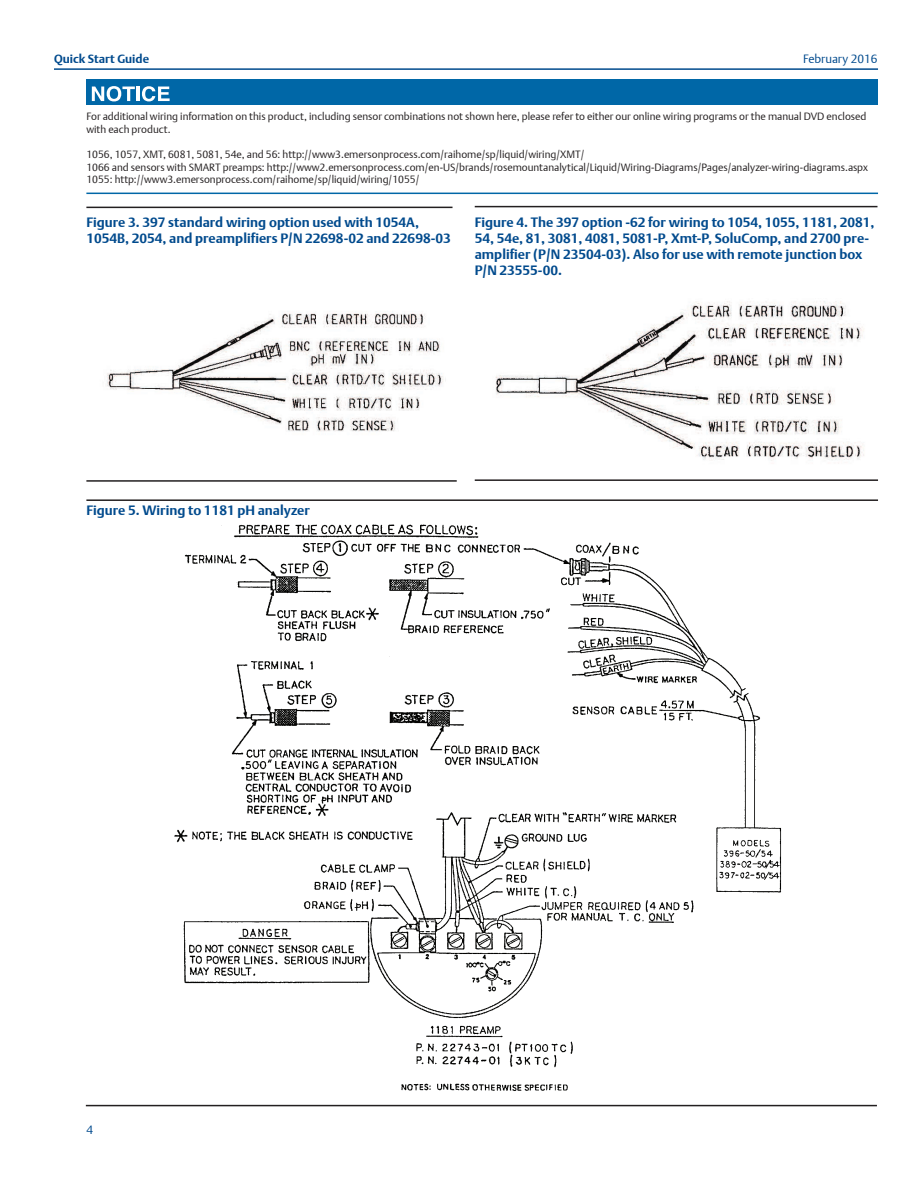
<style>
.page{position:relative;width:918px;height:1188px;background:#fff}
.page>*{position:absolute;margin:0;border:0;box-sizing:border-box;transform-origin:0 0}
.t1{font:700 13.5px/16.2px "DTL Argo T";color:#004a8d}
.t2{font:700 12px "DTL Argo T";color:#004a8d}
.t3{font:12px "DTL Argo T Light";color:#004a8d}
.t4{font:10.5px/12.6px "DTL Argo T Light";color:#231f20}
</style>
<div class="page">
<hr style="left:54px;top:68px;width:824px;height:2px;background:#004a8d">
<div style="left:86px;top:79px;width:792px;height:26px;background:#0067a7"></div>
<svg style="left:92px;top:86px;width:43px;height:15px"></svg>
<hr style="left:136px;top:87px;width:4px;height:14px;background:#fff">
<svg style="left:142px;top:86px;width:28px;height:15px"></svg>
<hr style="left:86px;top:193px;width:792px;height:1px;background:#0067a7">
<img style="left:107px;top:311px;width:339px;height:121px">
<hr style="left:86px;top:207px;width:367px;height:1px;background:#231f20">
<hr style="left:86px;top:480px;width:371px;height:2px;background:#231f20">
<hr style="left:475px;top:206px;width:403px;height:1px;background:#231f20">
<img style="left:495px;top:301px;width:369px;height:160px">
<hr style="left:475px;top:479px;width:403px;height:2px;background:#231f20">
<img style="left:174px;top:524px;width:615px;height:581px">
<hr style="left:86px;top:499px;width:792px;height:2px;background:#231f20">
<hr style="left:86px;top:1105px;width:791px;height:1px;background:#231f20">
<p class="t2" style="left:54px;top:52px;width:97px">Quick Start Guide</p>
<p class="t3" style="left:803px;top:52px;width:76px">February 2016</p>
<p class="t4" style="left:86px;top:110px;width:782px">For additional wiring information on this product, including sensor combinations not shown here, please refer to either our online wiring programs or the manual DVD enclosed with each product.</p>
<p class="t4" style="left:86px;top:148px;width:783px">1056, 1057, XMT, 6081, 5081, 54e, and 56: http://www3.emersonprocess.com/raihome/sp/liquid/wiring/XMT/<br>1066 and sensors with SMART preamps: http://www2.emersonprocess.com/en-US/brands/rosemountanalytical/Liquid/Wiring-Diagrams/Pages/analyzer-wiring-diagrams.aspx<br>1055: http://www3.emersonprocess.com/raihome/sp/liquid/wiring/1055/</p>
<p class="t1" style="left:86px;top:214px;width:366px">Figure 3. 397 standard wiring option used with 1054A,<br>1054B, 2054, and preamplifiers P/N 22698-02 and 22698-03</p>
<p class="t1" style="left:475px;top:214px;width:401px">Figure 4. The 397 option -62 for wiring to 1054, 1055, 1181, 2081, 54, 54e, 81, 3081, 4081, 5081-P, Xmt-P, SoluComp, and 2700 pre&shy;amplifier (P/N 23504-03). Also for use with remote junction box P/N 23555-00.</p>
<p class="t1" style="left:86px;top:502px;width:225px">Figure 5. Wiring to 1181 pH analyzer</p>
<p class="t3" style="left:86px;top:1123px;width:8px">4</p>
</div>
